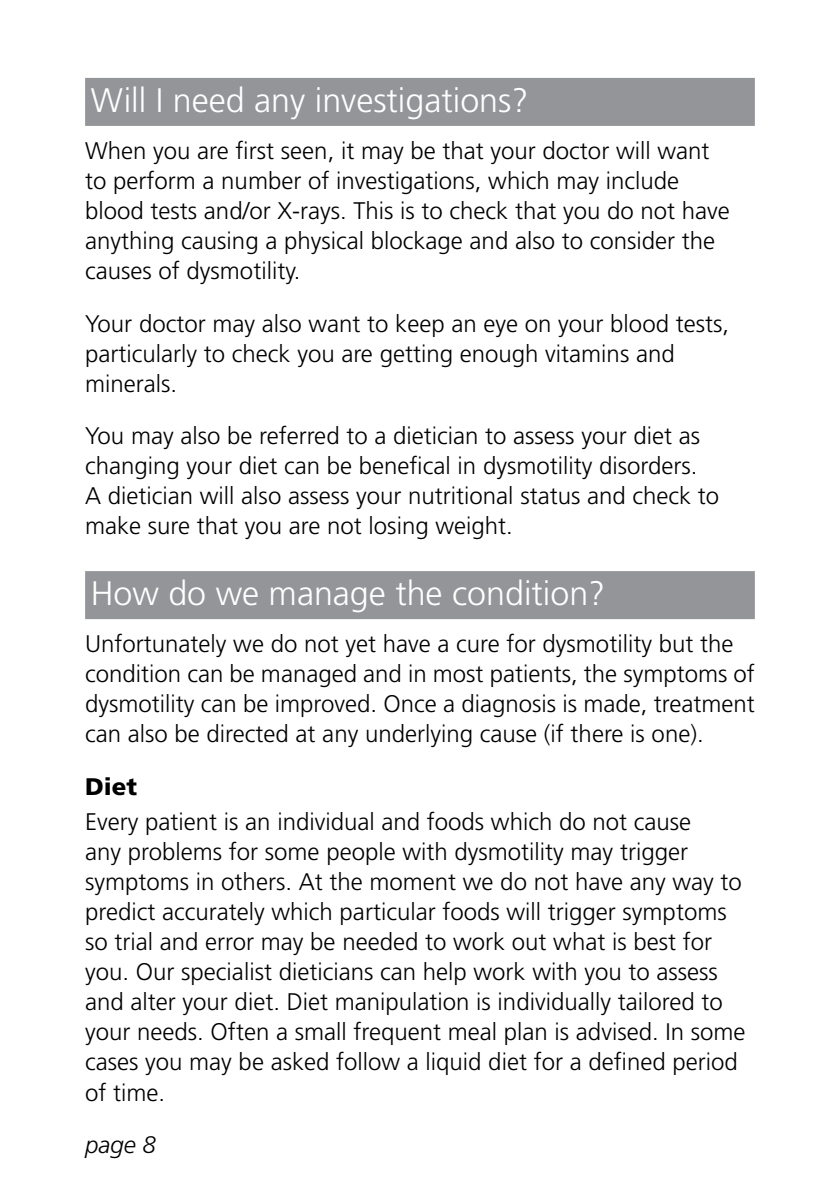
<style>
.page{position:relative;width:840px;height:1191px;background:#fff}
.page>*{position:absolute;margin:0;border:0;box-sizing:border-box;transform-origin:0 0}
.t1{font:300 34px "Frutiger";color:#fff}
.t2{font:300 24px/30px "Frutiger";color:#000}
.t3{font:italic 300 24px "Frutiger";color:#000}
.t4{font:900 24px "Frutiger";color:#000}
</style>
<div class="page">
<div style="left:85px;top:78px;width:669px;height:48px;background:#939598"></div>
<div style="left:85px;top:571px;width:669px;height:48px;background:#939598"></div>
<h1 class="t1" style="left:91px;top:81px;width:439px">Will I need any investigations?</h1>
<p class="t2" style="left:85px;top:135px;width:646px">When you are first seen, it may be that your doctor will want to perform a number of investigations, which may include blood tests and/or X-rays. This is to check that you do not have anything causing a physical blockage and also to consider the causes of dysmotility.</p>
<p class="t2" style="left:85px;top:308px;width:645px">Your doctor may also want to keep an eye on your blood tests, particularly to check you are getting enough vitamins and minerals.</p>
<p class="t2" style="left:85px;top:421px;width:635px">You may also be referred to a dietician to assess your diet as changing your diet can be benefical in dysmotility disorders.<br>A dietician will also assess your nutritional status and check to make sure that you are not losing weight.</p>
<h1 class="t1" style="left:91px;top:574px;width:515px">How do we manage the condition?</h1>
<p class="t2" style="left:85px;top:628px;width:671px">Unfortunately we do not yet have a cure for dysmotility but the condition can be managed and in most patients, the symptoms of dysmotility can be improved. Once a diagnosis is made, treatment can also be directed at any underlying cause (if there is one).</p>
<p class="t4" style="left:85px;top:772px;width:54px">Diet</p>
<p class="t2" style="left:85px;top:807px;width:661px">Every patient is an individual and foods which do not cause<br>any problems for some people with dysmotility may trigger symptoms in others. At the moment we do not have any way to predict accurately which particular foods will trigger symptoms so trial and error may be needed to work out what is best for you. Our specialist dieticians can help work with you to assess and alter your diet. Diet manipulation is individually tailored to your needs. Often a small frequent meal plan is advised. In some cases you may be asked follow a liquid diet for a defined period of time.</p>
<p class="t3" style="left:85px;top:1131px;width:72px">page 8</p>
</div>
